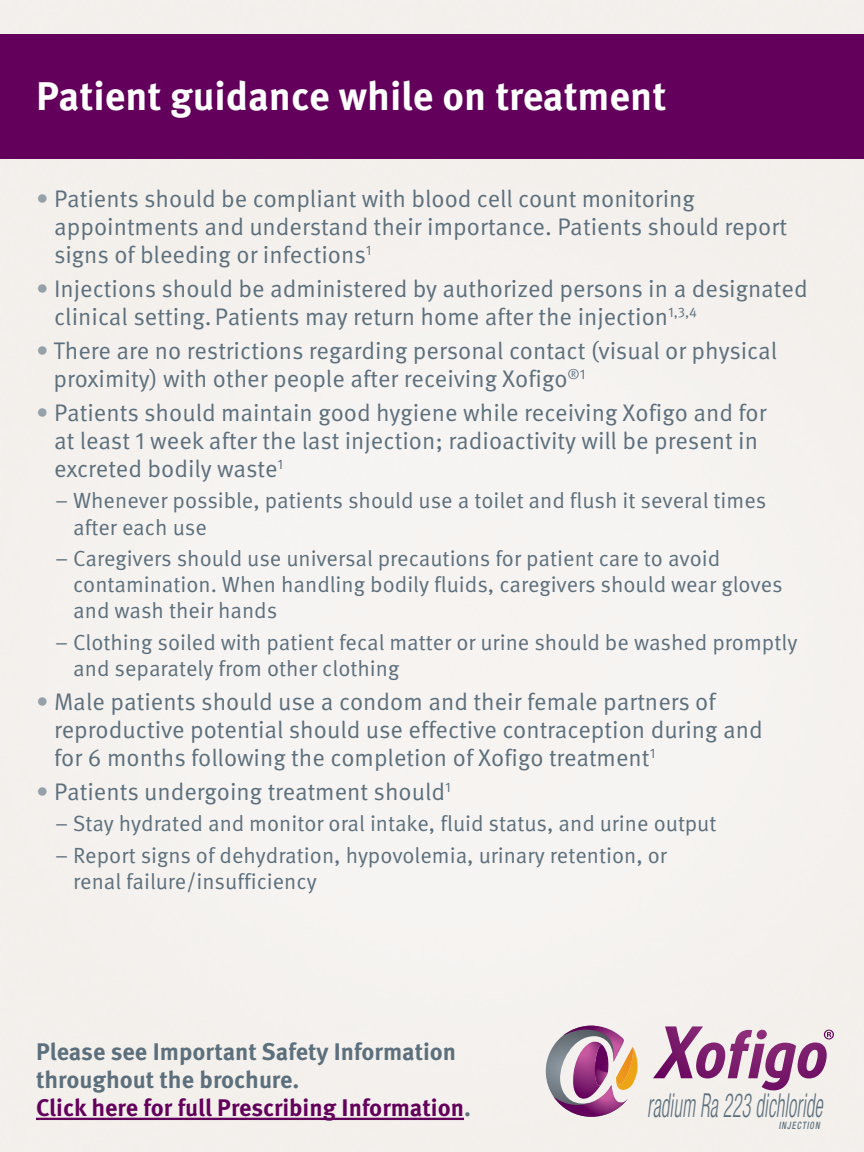
<style>
.page{position:relative;width:864px;height:1152px;background:#f4f1ee}
.page>*{position:absolute;margin:0;border:0;box-sizing:border-box;transform-origin:0 0}
.t1{font:700 40px "Meta Pro";color:#fff}
.t2{font:italic 300 condensed 33.2px "Helvetica Neue LT Std";letter-spacing:.01em;color:#5c6f7c;scale:.58 1}
.t3{font:24px/28px "Meta Pro Norm";color:#5c6f7c}
.t4{font:700 24px/28px "Meta Pro";color:#5c6f7c}
.t5{font:22px/26px "Meta Pro Norm";color:#5c6f7c}
.t6{font:italic 500 condensed 10.2px "Helvetica Neue LT Std";letter-spacing:.13em;color:#5c6f7c;scale:.79 1}
.s1{color:#95a0a9}
.s2{color:#63005b}
</style>
<div class="page">
<div style="left:0;top:34px;width:864px;height:124px;background:#63005b"></div>
<svg style="left:546px;top:1026px;width:92px;height:91px"></svg>
<svg style="left:653px;top:1026px;width:181px;height:64px"></svg>
<hr style="left:36px;top:1118px;width:428px;height:2px;background:#63005b">
<h1 class="t1" style="left:36px;top:65px;width:632px">Patient guidance while on treatment</h1>
<p class="t3" style="left:54px;top:184px;width:735px;text-indent:-18px"><span class="s1">•</span> Patients should be compliant with blood cell count monitoring appointments and understand their importance. Patients should report signs of bleeding or infections<sup>1</sup></p>
<p class="t3" style="left:54px;top:273px;width:755px;text-indent:-18px"><span class="s1">•</span> Injections should be administered by authorized persons in a designated clinical setting.Patients may return home after the injection<sup>1,3,4</sup></p>
<p class="t3" style="left:54px;top:335px;width:725px;text-indent:-18px"><span class="s1">•</span> There are no restrictions regarding personal contact (visual or physical proximity) with other people after receiving Xofigo<sup>®1</sup></p>
<p class="t3" style="left:54px;top:397px;width:714px;text-indent:-18px"><span class="s1">•</span> Patients should maintain good hygiene while receiving Xofigo and for at least 1 week after the last injection; radioactivity will be present in excreted bodily waste<sup>1</sup></p>
<p class="t5" style="left:73px;top:486px;width:695px;text-indent:-18px">– Whenever possible, patients should use a toilet and flush it several times after each use</p>
<p class="t5" style="left:73px;top:544px;width:711px;text-indent:-18px">– Caregivers should use universal precautions for patient care to avoid contamination. When handling bodily fluids, caregivers should wear gloves and wash their hands</p>
<p class="t5" style="left:73px;top:628px;width:726px;text-indent:-18px">– Clothing soiled with patient fecal matter or urine should be washed promptly and separately from other clothing</p>
<p class="t3" style="left:54px;top:686px;width:710px;text-indent:-18px"><span class="s1">•</span> Male patients should use a condom and their female partners of reproductive potential should use effective contraception during and for 6 months following the completion of Xofigo treatment<sup>1</sup></p>
<p class="t3" style="left:36px;top:776px;width:416px"><span class="s1">•</span> Patients undergoing treatment should<sup>1</sup></p>
<p class="t5" style="left:55px;top:809px;width:663px">– Stay hydrated and monitor oral intake, fluid status, and urine output</p>
<p class="t5" style="left:73px;top:841px;width:595px;text-indent:-18px">– Report signs of dehydration, hypovolemia, urinary retention, or renal failure/insufficiency</p>
<p class="t4" style="left:36px;top:1036px;width:436px">Please see Important Safety Information throughout the brochure.<br><span class="s2">Click here for full Prescribing Information</span>.</p>
<h2 class="t2" style="left:647px;top:1087px;width:304px">radium Ra 223 dichloride</h2>
<p class="t6" style="left:779px;top:1120px;width:53px">INJECTION</p>
</div>
